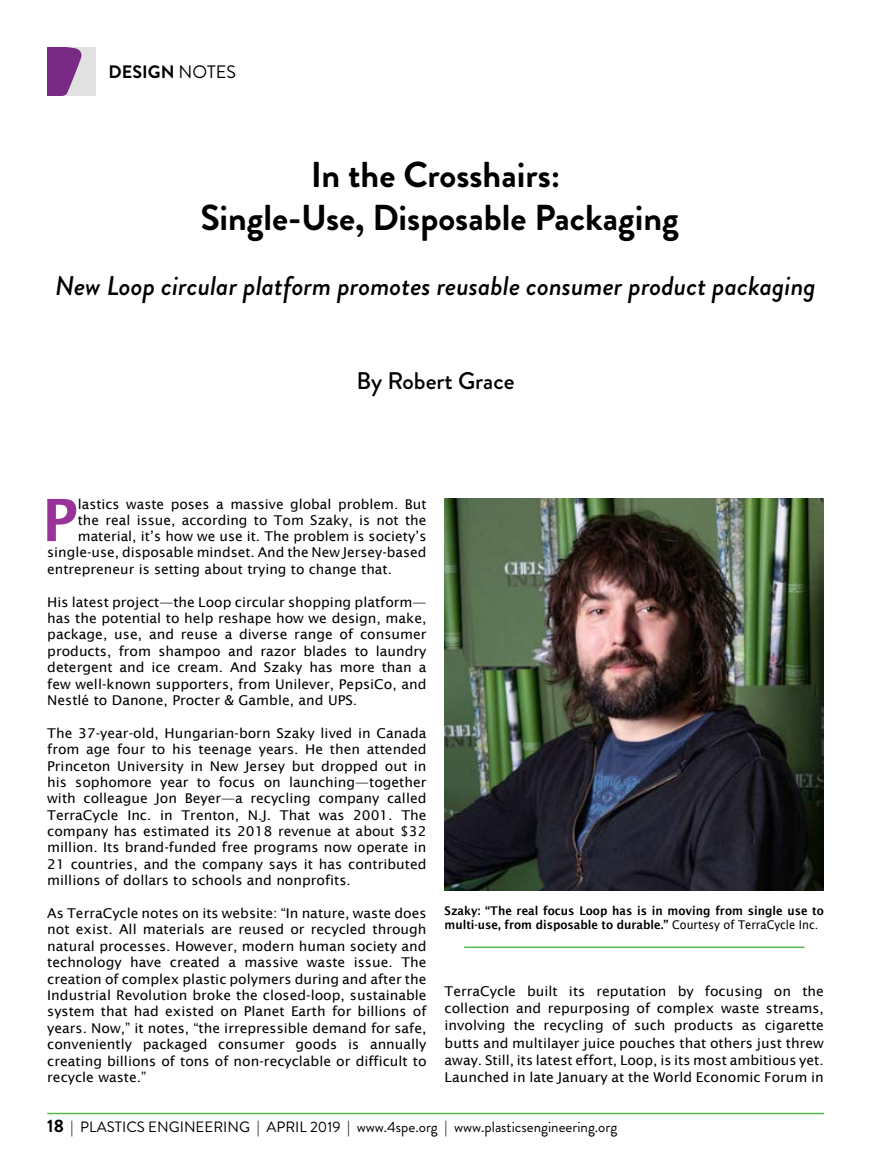
<style>
.page{position:relative;width:878px;height:1161px;background:#fff}
.page>*{position:absolute;margin:0;border:0;box-sizing:border-box;transform-origin:0 0}
.t1{font:600 58.35px "Lucida Sans";color:#939}
.t2{font:700 36px/43.2px "Brandon Grotesque";color:#000;text-align:center}
.t3{font:italic 500 27px "Brandon Grotesque";color:#000}
.t4{font:500 24px "Brandon Grotesque";color:#000}
.t5{font:700 18px "Brandon Grotesque";color:#000}
.t6{font:15px "Brandon Grotesque";color:#000}
.t7{font:13.5px/16.4px "Lucida Sans";color:#000;text-align:justify}
.t8{font:600 12px/14.4px "Lucida Sans";color:#000;scale:.93 1}
.s1{font-weight:400}
.s2{font-weight:700;font-size:18px}
</style>
<div class="page">
<div style="left:47px;top:47px;width:49px;height:49px;background:#e1e1e2"></div>
<svg style="left:47px;top:47px;width:34px;height:49px"></svg>
<hr style="left:464px;top:947px;width:340px;height:1px;background:#55b94d">
<img style="left:444px;top:498px;width:379px;height:393px">
<hr style="left:47px;top:1113px;width:777px;height:1px;background:#55b94d">
<h3 class="t5" style="left:109px;top:59px;width:129px">DESIGN <span class="s1">NOTES</span></h3>
<h2 class="t2" style="left:200px;top:154px;width:480px">In the Crosshairs:<br>Single-Use, Disposable Packaging</h2>
<h3 class="t3" style="left:55px;top:267px;width:762px">New Loop circular platform promotes reusable consumer product packaging</h3>
<h3 class="t4" style="left:356px;top:364px;width:160px">By Robert Grace</h3>
<h1 class="t1" style="left:42px;top:487px;width:37px">P</h1>
<p class="t7" style="left:78px;top:496px;width:350px">lastics waste poses a massive global problem. But</p>
<p class="t7" style="left:78px;top:512px;width:350px">the real issue, according to Tom Szaky, is not the</p>
<p class="t7" style="left:78px;top:528px;width:350px">material, it’s how we use it. The problem is society’s</p>
<p class="t7" style="left:47px;top:544px;width:381px">single-use, disposable mindset. And the New Jersey-based</p>
<p class="t7" style="left:47px;top:561px;width:346px">entrepreneur is setting about trying to change that.</p>
<p class="t7" style="left:47px;top:594px;width:381px">His latest project—the Loop circular shopping platform— has the potential to help reshape how we design, make, package, use, and reuse a diverse range of consumer products, from shampoo and razor blades to laundry detergent and ice cream. And Szaky has more than a few well-known supporters, from Unilever, PepsiCo, and Nestlé to Danone, Procter &amp; Gamble, and UPS.</p>
<p class="t7" style="left:47px;top:725px;width:381px">The 37-year-old, Hungarian-born Szaky lived in Canada from age four to his teenage years. He then attended Princeton University in New Jersey but dropped out in his sophomore year to focus on launching—together with colleague Jon Beyer—a recycling company called TerraCycle Inc. in Trenton, N.J. That was 2001. The company has estimated its 2018 revenue at about $32 million. Its brand-funded free programs now operate in 21 countries, and the company says it has contributed millions of dollars to schools and nonprofits.</p>
<p class="t7" style="left:47px;top:905px;width:381px">As TerraCycle notes on its website: “In nature, waste does not exist. All materials are reused or recycled through natural processes. However, modern human society and technology have created a massive waste issue. The creation of complex plastic polymers during and after the Industrial Revolution broke the closed-loop, sustainable system that had existed on Planet Earth for billions of years. Now,” it notes, “the irrepressible demand for safe, conveniently packaged consumer goods is annually creating billions of tons of non-recyclable or difficult to recycle waste.”</p>
<p class="t8" style="left:444px;top:904px;width:409px">Szaky: “The real focus Loop has is in moving from single use to multi-use, from disposable to durable.” <span class="s1">Courtesy of TerraCycle Inc.</span></p>
<p class="t7" style="left:444px;top:983px;width:381px;line-height:17.2px">TerraCycle built its reputation by focusing on the collection and repurposing of complex waste streams, involving the recycling of such products as cigarette butts and multilayer juice pouches that others just threw away. Still, its latest effort, Loop, is its most ambitious yet.<br>Launched in late January at the World Economic Forum in</p>
<p class="t6" style="left:47px;top:1117px;width:571px"><span class="s2">18</span> | PLASTICS ENGINEERING | APRIL 2019 | www.4spe.org | www.plasticsengineering.org</p>
</div>
